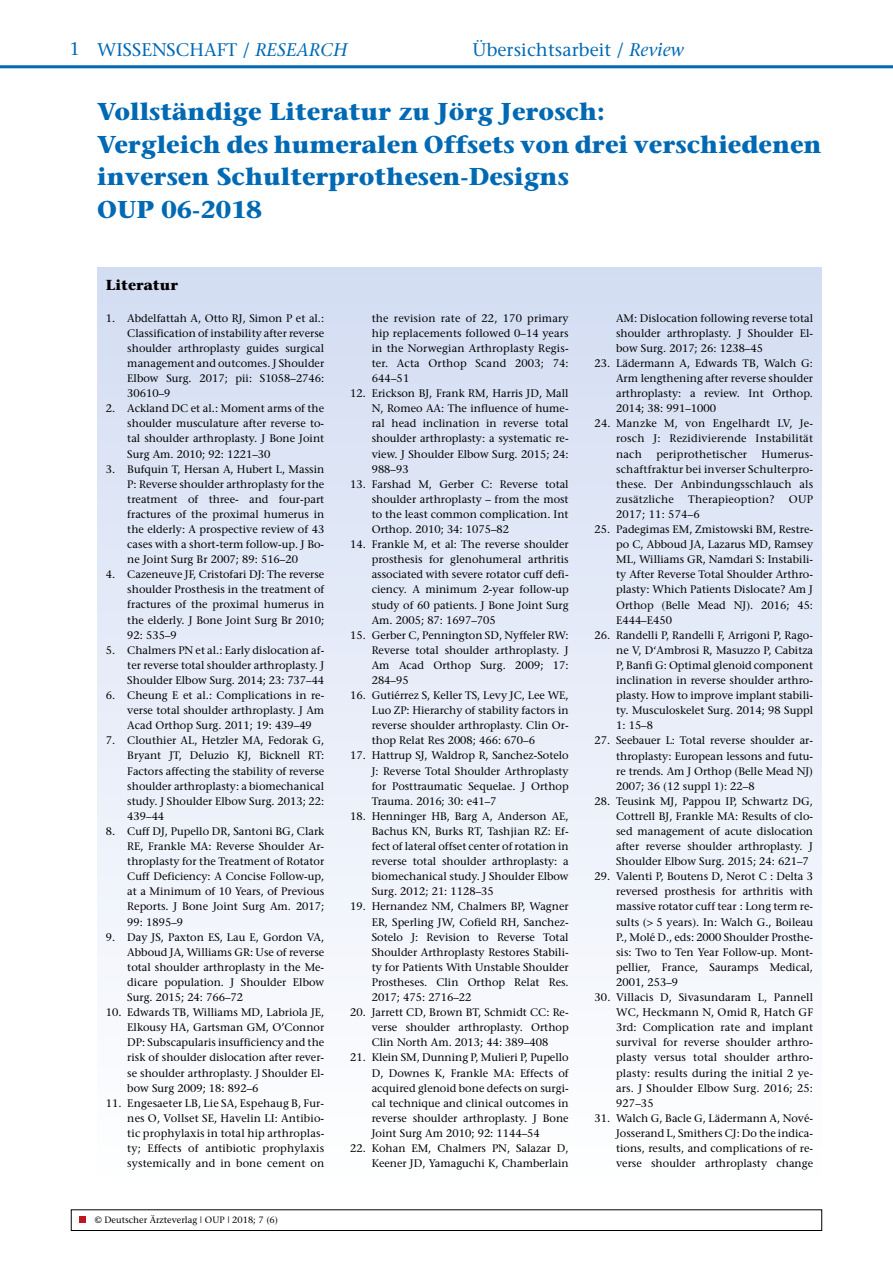
<style>
.page{position:relative;width:893px;height:1263px;background:#fff}
.page>*{position:absolute;margin:0;border:0;box-sizing:border-box;transform-origin:0 0}
.t1{font:700 24.3px/32.4px "Stone Serif";color:#0069b4}
.t2{font:18.3px "Stone Serif";letter-spacing:.005em;color:#0069b4}
.t3{font:700 14.4px "Stone Serif";color:#000}
.t4{font:10.95px/15.1px "Stone Serif";color:#000;text-align:justify}
.t5{font:9.15px "Stone Serif";color:#000}
.s1{font-style:italic}
.s2{color:#fff}
</style>
<div class="page">
<div style="left:71px;top:1209px;width:751px;height:22px;border:1px solid #000"></div>
<svg style="left:80px;top:1217px;width:6px;height:6px"></svg>
<hr style="left:0;top:65px;width:893px;height:3px;background:#0069b4">
<div style="left:97px;top:268px;width:725px;height:922px;background:linear-gradient(to bottom,#d3ddf2,#fff)"></div>
<p class="t2" style="left:69px;top:38px;width:279px">1 WISSENSCHAFT / <span class="s1">RESEARCH</span></p>
<p class="t2" style="left:472px;top:38px;width:213px">Übersichtsarbeit / <span class="s1">Review</span></p>
<p class="t1" style="left:97px;top:96px;width:726px">Vollständige Literatur zu Jörg Jerosch:<br>Vergleich des humeralen Offsets von drei verschiedenen inversen Schulterprothesen-Designs<br>OUP 06-2018</p>
<p class="t3" style="left:106px;top:276px;width:74px">Literatur</p>
<p class="t4" style="left:127px;top:310px;width:198px;text-indent:-22px">1. Abdelfattah A, Otto RJ, Simon P et al.:<br>Classification of instability after reverse shoulder arthroplasty guides surgical management and outcomes. J Shoulder Elbow Surg. 2017; pii: S1058–2746:<br>30610–9</p>
<p class="t4" style="left:127px;top:401px;width:198px;text-indent:-22px">2. Ackland DC et al.: Moment arms of the shoulder musculature after reverse to&shy;tal shoulder arthroplasty. J Bone Joint Surg Am. 2010; 92: 1221–30</p>
<p class="t4" style="left:127px;top:461px;width:198px;text-indent:-22px">3. Bufquin T, Hersan A, Hubert L, Massin P: Reverse shoulder arthroplasty for the treatment of three- and four-part fractures of the proximal humerus in the elderly: A prospective review of 43 cases with a short-term follow-up. J Bo&shy;ne Joint Surg Br 2007; 89: 516–20</p>
<p class="t4" style="left:127px;top:567px;width:198px;text-indent:-22px">4. Cazeneuve JF, Cristofari DJ: The reverse shoulder Prosthesis in the treatment of fractures of the proximal humerus in the elderly. J Bone Joint Surg Br 2010; 92: 535–9</p>
<p class="t4" style="left:127px;top:642px;width:198px;text-indent:-22px">5. Chalmers PN et al.: Early dislocation af&shy;ter reverse total shoulder arthroplasty. J Shoulder Elbow Surg. 2014; 23: 737–44</p>
<p class="t4" style="left:127px;top:688px;width:198px;text-indent:-22px">6. Cheung E et al.: Complications in re&shy;verse total shoulder arthroplasty. J Am Acad Orthop Surg. 2011; 19: 439–49</p>
<p class="t4" style="left:127px;top:733px;width:198px;text-indent:-22px">7. Clouthier AL, Hetzler MA, Fedorak G, Bryant JT, Deluzio KJ, Bicknell RT:<br>Factors affecting the stability of reverse shoulder arthroplasty: a biomechanical study. J Shoulder Elbow Surg. 2013; 22:<br>439–44</p>
<p class="t4" style="left:127px;top:823px;width:198px;text-indent:-22px">8. Cuff DJ, Pupello DR, Santoni BG, Clark RE, Frankle MA: Reverse Shoulder Ar&shy;throplasty for the Treatment of Rotator Cuff Deficiency: A Concise Follow-up, at a Minimum of 10 Years, of Previous Reports. J Bone Joint Surg Am. 2017; 99: 1895–9</p>
<p class="t4" style="left:127px;top:929px;width:198px;text-indent:-22px">9. Day JS, Paxton ES, Lau E, Gordon VA, Abboud JA, Williams GR: Use of reverse total shoulder arthroplasty in the Me&shy;dicare population. J Shoulder Elbow Surg. 2015; 24: 766–72</p>
<p class="t4" style="left:127px;top:1005px;width:198px;text-indent:-22px">10. Edwards TB, Williams MD, Labriola JE, Elkousy HA, Gartsman GM, O’Connor DP: Subscapularis insufficiency and the risk of shoulder dislocation after rever&shy;se shoulder arthroplasty. J Shoulder El&shy;bow Surg 2009; 18: 892–6</p>
<p class="t4" style="left:127px;top:1095px;width:198px;text-indent:-22px">11. Engesaeter LB, Lie SA, Espehaug B, Fur&shy;nes O, Vollset SE, Havelin LI: Antibio&shy;tic prophylaxis in total hip arthroplas&shy;ty; Effects of antibiotic prophylaxis systemically and in bone cement on</p>
<p class="t5" style="left:80px;top:1214px;width:200px"><span class="s2">■</span> © Deutscher Ärzteverlag | OUP | 2018; 7 (6)</p>
<p class="t4" style="left:372px;top:310px;width:198px">the revision rate of 22, 170 primary hip replacements followed 0–14 years in the Norwegian Arthroplasty Regis&shy;ter. Acta Orthop Scand 2003; 74:<br>644–51</p>
<p class="t4" style="left:372px;top:386px;width:198px;text-indent:-22px">12. Erickson BJ, Frank RM, Harris JD, Mall N, Romeo AA: The influence of hume&shy;ral head inclination in reverse total shoulder arthroplasty: a systematic re&shy;view. J Shoulder Elbow Surg. 2015; 24:<br>988–93</p>
<p class="t4" style="left:372px;top:476px;width:198px;text-indent:-22px">13. Farshad M, Gerber C: Reverse total shoulder arthroplasty – from the most to the least common complication. Int Orthop. 2010; 34: 1075–82</p>
<p class="t4" style="left:372px;top:537px;width:198px;text-indent:-22px">14. Frankle M, et al: The reverse shoulder prosthesis for glenohumeral arthritis associated with severe rotator cuff defi&shy;ciency. A minimum 2-year follow-up study of 60 patients. J Bone Joint Surg Am. 2005; 87: 1697–705</p>
<p class="t4" style="left:372px;top:627px;width:198px;text-indent:-22px">15. Gerber C, Pennington SD, Nyffeler RW:<br>Reverse total shoulder arthroplasty. J Am Acad Orthop Surg. 2009; 17:<br>284–95</p>
<p class="t4" style="left:372px;top:688px;width:198px;text-indent:-22px">16. Gutiérrez S, Keller TS, Levy JC, Lee WE, Luo ZP: Hierarchy of stability factors in reverse shoulder arthroplasty. Clin Or&shy;thop Relat Res 2008; 466: 670–6</p>
<p class="t4" style="left:372px;top:748px;width:198px;text-indent:-22px">17. Hattrup SJ, Waldrop R, Sanchez-Sotelo J: Reverse Total Shoulder Arthroplasty for Posttraumatic Sequelae. J Orthop Trauma. 2016; 30: e41–7</p>
<p class="t4" style="left:372px;top:808px;width:198px;text-indent:-22px">18. Henninger HB, Barg A, Anderson AE, Bachus KN, Burks RT, Tashjian RZ: Ef&shy;fect of lateral offset center of rotation in reverse total shoulder arthroplasty: a biomechanical study. J Shoulder Elbow Surg. 2012; 21: 1128–35</p>
<p class="t4" style="left:372px;top:899px;width:198px;text-indent:-22px">19. Hernandez NM, Chalmers BP, Wagner ER, Sperling JW, Cofield RH, Sanchez-Sotelo J: Revision to Reverse Total Shoulder Arthroplasty Restores Stabili&shy;ty for Patients With Unstable Shoulder Prostheses. Clin Orthop Relat Res.<br>2017; 475: 2716–22</p>
<p class="t4" style="left:372px;top:1005px;width:198px;text-indent:-22px">20. Jarrett CD, Brown BT, Schmidt CC: Re&shy;verse shoulder arthroplasty. Orthop Clin North Am. 2013; 44: 389–408</p>
<p class="t4" style="left:372px;top:1050px;width:198px;text-indent:-22px">21. Klein SM, Dunning P, Mulieri P, Pupello D, Downes K, Frankle MA: Effects of acquired glenoid bone defects on surgi&shy;cal technique and clinical outcomes in reverse shoulder arthroplasty. J Bone Joint Surg Am 2010; 92: 1144–54</p>
<p class="t4" style="left:350px;top:1140px;width:220px;text-align:right">22. Kohan EM, Chalmers PN, Salazar D,<br>Keener JD, Yamaguchi K, Chamberlain</p>
<p class="t4" style="left:616px;top:310px;width:198px">AM: Dislocation following reverse total shoulder arthroplasty. J Shoulder El&shy;bow Surg. 2017; 26: 1238–45</p>
<p class="t4" style="left:616px;top:355px;width:198px;text-indent:-22px">23. Lädermann A, Edwards TB, Walch G:<br>Arm lengthening after reverse shoulder arthroplasty: a review. Int Orthop.<br>2014; 38: 991–1000</p>
<p class="t4" style="left:616px;top:416px;width:198px;text-indent:-22px">24. Manzke M, von Engelhardt LV, Je&shy;rosch J: Rezidivierende Instabilität nach</p>
<p class="t4" style="left:656px;top:446px;width:92px">periprothetischer</p>
<p class="t4" style="left:616px;top:446px;width:198px;text-indent:145px">Humerus&shy;schaftfraktur bei inverser Schulterpro&shy;these. Der Anbindungsschlauch als zusätzliche</p>
<p class="t4" style="left:688px;top:491px;width:88px">Therapieoption?</p>
<p class="t4" style="left:789px;top:491px;width:26px">OUP</p>
<p class="t4" style="left:616px;top:506px;width:85px">2017; 11: 574–6</p>
<p class="t4" style="left:616px;top:522px;width:198px;text-indent:-22px">25. Padegimas EM, Zmistowski BM, Restre&shy;po C, Abboud JA, Lazarus MD, Ramsey ML, Williams GR, Namdari S: Instabili&shy;ty After Reverse Total Shoulder Arthro&shy;plasty: Which Patients Dislocate? Am J Orthop (Belle Mead NJ). 2016; 45:<br>E444–E450</p>
<p class="t4" style="left:616px;top:627px;width:198px;text-indent:-22px">26. Randelli P, Randelli F, Arrigoni P, Rago&shy;ne V, D‘Ambrosi R, Masuzzo P, Cabitza P, Banfi G: Optimal glenoid component inclination in reverse shoulder arthro&shy;plasty. How to improve implant stabili&shy;ty. Musculoskelet Surg. 2014; 98 Suppl 1: 15–8</p>
<p class="t4" style="left:616px;top:733px;width:198px;text-indent:-22px">27. Seebauer L: Total reverse shoulder ar&shy;throplasty: European lessons and futu&shy;re trends. Am J Orthop (Belle Mead NJ)<br>2007; 36 (12 suppl 1): 22–8</p>
<p class="t4" style="left:616px;top:793px;width:198px;text-indent:-22px">28. Teusink MJ, Pappou IP, Schwartz DG, Cottrell BJ, Frankle MA: Results of clo&shy;sed management of acute dislocation after reverse shoulder arthroplasty. J Shoulder Elbow Surg. 2015; 24: 621–7</p>
<p class="t4" style="left:616px;top:869px;width:198px;text-indent:-22px">29. Valenti P, Boutens D, Nerot C : Delta 3 reversed prosthesis for arthritis with massive rotator cuff tear : Long term re&shy;sults (&gt; 5 years). In: Walch G., Boileau P., Molé D., eds: 2000 Shoulder Prosthe&shy;sis: Two to Ten Year Follow-up. Mont&shy;pellier, France, Sauramps Medical, 2001, 253–9</p>
<p class="t4" style="left:616px;top:989px;width:198px;text-indent:-22px">30. Villacis D, Sivasundaram L, Pannell WC, Heckmann N, Omid R, Hatch GF 3rd: Complication rate and implant survival for reverse shoulder arthro&shy;plasty versus total shoulder arthro&shy;plasty: results during the initial 2 ye&shy;ars. J Shoulder Elbow Surg. 2016; 25:<br>927–35</p>
<p class="t4" style="left:616px;top:1110px;width:198px;text-indent:-22px">31. Walch G, Bacle G, Lädermann A, Nové-Josserand L, Smithers CJ: Do the indica&shy;tions, results, and complications of re&shy;verse shoulder arthroplasty change</p>
</div>
